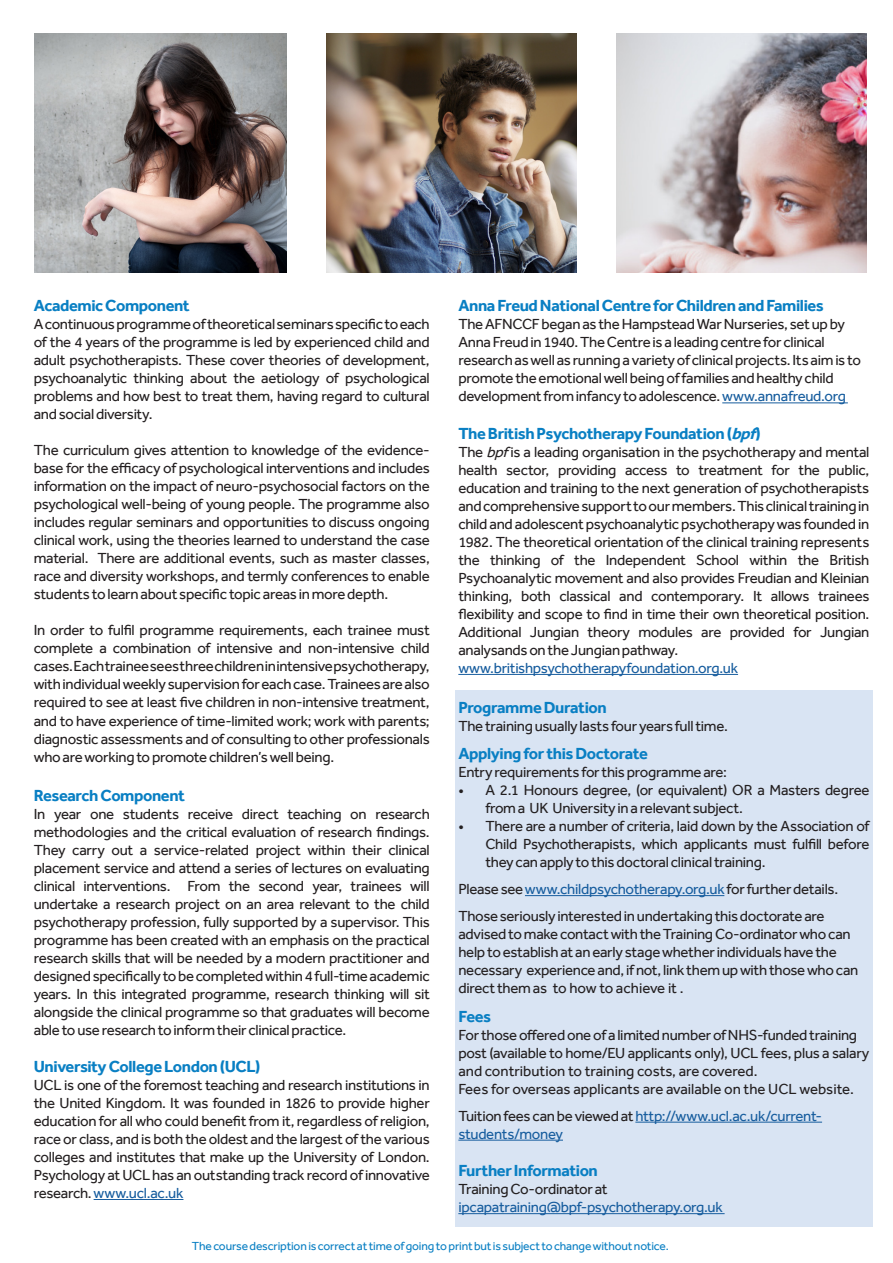
<style>
.page{position:relative;width:893px;height:1263px;background:#fff}
.page>*{position:absolute;margin:0;border:0;box-sizing:border-box;transform-origin:0 0}
.t1{font:700 16.5px "Effra";letter-spacing:-.025em;color:#097fc3}
.t2{font:15px/18px "Effra";letter-spacing:-.02em;color:#231f20;text-align:justify}
.t3{font:15px/18px "Effra";letter-spacing:-.02em;color:#175d9e}
.t4{font:15px "Effra";color:#231f20}
.t5{font:12px "Effra";letter-spacing:-.01em;color:#097fc3}
.s1{color:#175d9e}
.s2{font-style:italic}
.s3{color:#231f20}
</style>
<div class="page">
<hr style="left:94px;top:1199px;width:89px;height:1px;background:#175d9e">
<hr style="left:722px;top:402px;width:126px;height:1px;background:#175d9e">
<hr style="left:458px;top:674px;width:280px;height:1px;background:#175d9e">
<img style="left:34px;top:33px;width:253px;height:239px">
<img style="left:616px;top:34px;width:250px;height:238px">
<img style="left:326px;top:33px;width:250px;height:239px">
<div style="left:455px;top:690px;width:417px;height:537px;background:#d9e4f3"></div>
<hr style="left:525px;top:895px;width:199px;height:1px;background:#175d9e">
<hr style="left:635px;top:1122px;width:187px;height:1px;background:#175d9e">
<hr style="left:458px;top:1140px;width:105px;height:1px;background:#175d9e">
<hr style="left:458px;top:1213px;width:267px;height:1px;background:#175d9e">
<p class="t1" style="left:34px;top:296px;width:158px">Academic Component</p>
<p class="t2" style="left:34px;top:315px;width:397px">A continuous programme of theoretical seminars specific to each of the 4 years of the programme is led by experienced child and adult psychotherapists. These cover theories of development, psychoanalytic thinking about the aetiology of psychological problems and how best to treat them, having regard to cultural and social diversity.</p>
<p class="t2" style="left:34px;top:441px;width:398px">The curriculum gives attention to knowledge of the evidence&shy;base for the efficacy of psychological interventions and includes information on the impact of neuro-psychosocial factors on the psychological well-being of young people. The programme also includes regular seminars and opportunities to discuss ongoing clinical work, using the theories learned to understand the case material. There are additional events, such as master classes, race and diversity workshops, and termly conferences to enable students to learn about specific topic areas in more depth.</p>
<p class="t2" style="left:34px;top:621px;width:398px">In order to fulfil programme requirements, each trainee must complete a combination of intensive and non-intensive child cases. Each trainee sees three children in intensive psychotherapy, with individual weekly supervision for each case. Trainees are also required to see at least five children in non-intensive treatment, and to have experience of time-limited work; work with parents; diagnostic assessments and of consulting to other professionals who are working to promote children’s well being.</p>
<p class="t1" style="left:34px;top:785px;width:153px">Research Component</p>
<p class="t2" style="left:34px;top:804px;width:398px">In year one students receive direct teaching on research methodologies and the critical evaluation of research findings.<br>They carry out a service-related project within their clinical placement service and attend a series of lectures on evaluating clinical interventions. From the second year, trainees will undertake a research project on an area relevant to the child psychotherapy profession, fully supported by a supervisor. This programme has been created with an emphasis on the practical research skills that will be needed by a modern practitioner and designed specifically to be completed within 4 full-time academic years. In this integrated programme, research thinking will sit alongside the clinical programme so that graduates will become able to use research to inform their clinical practice.</p>
<p class="t1" style="left:34px;top:1057px;width:228px">University College London (UCL)</p>
<p class="t2" style="left:34px;top:1076px;width:398px">UCL is one of the foremost teaching and research institutions in the United Kingdom. It was founded in 1826 to provide higher education for all who could benefit from it, regardless of religion, race or class, and is both the oldest and the largest of the various colleges and institutes that make up the University of London.<br>Psychology at UCL has an outstanding track record of innovative research. <span class="s1">www.ucl.ac.uk</span></p>
<p class="t1" style="left:458px;top:296px;width:367px">Anna Freud National Centre for Children and Families</p>
<p class="t2" style="left:458px;top:315px;width:404px;text-align:left">The AFNCCF began as the Hampstead War Nurseries, set up by Anna Freud in 1940. The Centre is a leading centre for clinical research as well as running a variety of clinical projects. Its aim is to promote the emotional well being of families and healthy child development from infancy to adolescence. <span class="s1">www.annafreud.org</span></p>
<p class="t1" style="left:458px;top:424px;width:307px">The British Psychotherapy Foundation (<span class="s2">bpf</span>)</p>
<p class="t2" style="left:458px;top:443px;width:413px">The <span class="s2">bpf</span>is a leading organisation in the psychotherapy and mental health sector, providing access to treatment for the public, education and training to the next generation of psychotherapists and comprehensive support to our members. This clinical training in child and adolescent psychoanalytic psychotherapy was founded in 1982. The theoretical orientation of the clinical training represents the thinking of the Independent School within the British Psychoanalytic movement and also provides Freudian and Kleinian thinking, both classical and contemporary. It allows trainees flexibility and scope to find in time their own theoretical position.<br>Additional Jungian theory modules are provided for Jungian analysands on the Jungian pathway.</p>
<p class="t3" style="left:458px;top:659px;width:281px">www.britishpsychotherapyfoundation.org.uk</p>
<p class="t1" style="left:458px;top:697px;width:150px">Programme Duration</p>
<p class="t2" style="left:458px;top:716px;width:271px">The training usually lasts four years full time.</p>
<p class="t1" style="left:458px;top:744px;width:191px">Applying for this Doctorate</p>
<p class="t2" style="left:458px;top:763px;width:270px">Entry requirements for this programme are:</p>
<p class="t2" style="left:485px;top:781px;width:386px;text-indent:-27px">• A 2.1 Honours degree, (or equivalent) OR a Masters degree from a UK University in a relevant subject.</p>
<p class="t2" style="left:485px;top:817px;width:386px;text-indent:-27px">• There are a number of criteria, laid down by the Association of Child Psychotherapists, which applicants must fulfill before they can apply to this doctoral clinical training.</p>
<p class="t3" style="left:458px;top:880px;width:381px"><span class="s3">Please see</span> www.childpsychotherapy.org.uk <span class="s3">for further details.</span></p>
<p class="t2" style="left:458px;top:907px;width:368px">Those seriously interested in undertaking this doctorate are</p>
<p class="t2" style="left:458px;top:925px;width:394px">advised to make contact with the Training Co-ordinator who can help to establish at an early stage whether individuals have the</p>
<p class="t2" style="left:458px;top:961px;width:402px">necessary experience and, if not, link them up with those who can direct them as to how to achieve it .</p>
<p class="t1" style="left:458px;top:1006px;width:34px">Fees</p>
<p class="t2" style="left:458px;top:1025px;width:413px;text-align:left">For those offered one of a limited number of NHS-funded training post (available to home/EU applicants only), UCL fees, plus a salary and contribution to training costs, are covered.</p>
<p class="t4" style="left:458px;top:1080px;width:397px">Fees for overseas applicants are available on the UCL website.</p>
<p class="t3" style="left:458px;top:1106px;width:365px"><span class="s3">Tuition fees can be viewed at</span> http://www.ucl.ac.uk/current&shy;students/money</p>
<p class="t1" style="left:458px;top:1161px;width:141px">Further Information</p>
<p class="t2" style="left:458px;top:1180px;width:151px">Training Co-ordinator at</p>
<p class="t3" style="left:458px;top:1198px;width:266px">ipcapatraining@bpf-psychotherapy.org.uk</p>
<p class="t5" style="left:192px;top:1239px;width:479px">The course description is correct at time of going to print but is subject to change without notice.</p>
</div>
